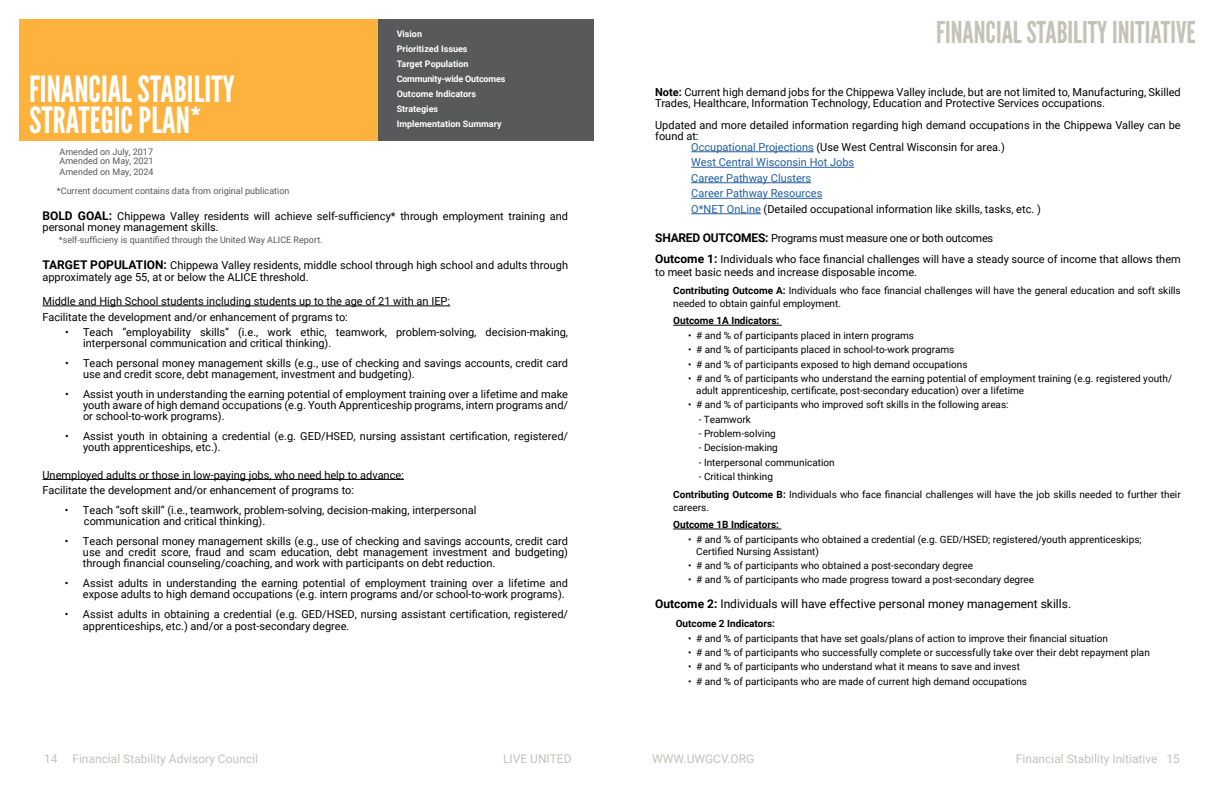
<style>
.page{position:relative;width:1224px;height:792px;background:#fff}
.page>*{position:absolute;margin:0;border:0;box-sizing:border-box;transform-origin:0 0}
.t1{font:36px/31px "League Gothic";color:#fff}
.t2{font:30px "League Gothic";color:#c4c3b8}
.t3{font:12px "Roboto";color:#c4c3b8}
.t4{font:12px "Roboto";color:#000}
.t5{font:11px/11px "Roboto";color:#000}
.t6{font:11px/15.5px "Roboto";color:#215e9e}
.t7{font:10px/12px "Roboto";color:#000}
.t8{font:700 10px "Roboto";color:#000}
.t9{font:9px/9px "Roboto";color:#58595b}
.t10{font:700 9px/15px "Roboto";color:#fff}
.s1{font-weight:700;font-size:12px}
.s2{font-weight:700}
.s3{color:#215e9e}
.s4{color:#000}
</style>
<div class="page">
<hr style="left:691px;top:152px;width:123px;height:1px;background:#215e9e">
<hr style="left:691px;top:167px;width:163px;height:1px;background:#215e9e">
<hr style="left:691px;top:183px;width:120px;height:1px;background:#215e9e">
<hr style="left:691px;top:198px;width:131px;height:1px;background:#215e9e">
<hr style="left:691px;top:214px;width:70px;height:1px;background:#215e9e">
<hr style="left:673px;top:325px;width:109px;height:1px;background:#000">
<hr style="left:673px;top:529px;width:108px;height:1px;background:#000">
<div style="left:19px;top:19px;width:575px;height:121px;background:#fcb23d"></div>
<div style="left:379px;top:19px;width:215px;height:121px;background:#58595b"></div>
<hr style="left:43px;top:306px;width:407px;height:1px;background:#000">
<hr style="left:43px;top:479px;width:361px;height:1px;background:#000">
<h1 class="t1" style="left:29px;top:73px;width:207px">FINANCIAL STABILITY<br>STRATEGIC PLAN*</h1>
<p class="t10" style="left:397px;top:26px;width:110px">Vision<br>Prioritized Issues<br>Target Population<br>Community-wide Outcomes<br>Outcome Indicators<br>Strategies<br>Implementation Summary</p>
<p class="t9" style="left:60px;top:147px;width:96px">Amended on July, 2017<br>Amended on May, 2021</p>
<p class="t9" style="left:60px;top:167px;width:96px">Amended on May, 2024</p>
<p class="t5" style="left:43px;top:210px;width:527px"><span class="s1">BOLD GOAL:</span> Chippewa Valley residents will achieve self-sufficiency* through employment training and personal money management skills.</p>
<p class="t9" style="left:59px;top:235px;width:265px">*self-sufficieny is quantified through the United Way ALICE Report.</p>
<p class="t5" style="left:43px;top:258px;width:527px;line-height:12px"><span class="s1">TARGET POPULATION:</span> Chippewa Valley residents, middle school through high school and adults through approximately age 55, at or below the ALICE threshold.</p>
<p class="t5" style="left:43px;top:293px;width:409px;line-height:15.5px">Middle and High School students including students up to the age of 21 with an IEP:<br>Facilitate the development and/or enhancement of prgrams to:</p>
<p class="t5" style="left:83px;top:326px;width:487px;text-indent:-18px">• Teach “employability skills” (i.e., work ethic, teamwork, problem-solving, decision-making, interpersonal communication and critical thinking).</p>
<p class="t5" style="left:83px;top:357px;width:487px;text-indent:-18px">• Teach personal money management skills (e.g., use of checking and savings accounts, credit card use and credit score, debt management, investment and budgeting).</p>
<p class="t5" style="left:83px;top:388px;width:487px;text-align:justify;text-indent:-18px">• Assist youth in understanding the earning potential of employment training over a lifetime and make youth aware of high demand occupations (e.g. Youth Apprenticeship programs, intern programs and/ or school-to-work programs).</p>
<p class="t5" style="left:83px;top:430px;width:487px;text-indent:-18px">• Assist youth in obtaining a credential (e.g. GED/HSED, nursing assistant certification, registered/ youth apprenticeships, etc.).</p>
<p class="t5" style="left:42px;top:467px;width:363px;line-height:15.5px">Unemployed adults or those in low-paying jobs, who need help to advance:<br>Facilitate the development and/or enhancement of programs to:</p>
<p class="t5" style="left:84px;top:504px;width:394px;text-indent:-19px">• Teach “soft skill” (i.e., teamwork, problem-solving, decision-making, interpersonal communication and critical thinking).</p>
<p class="t5" style="left:83px;top:535px;width:487px;text-align:justify;text-indent:-18px">• Teach personal money management skills (e.g., use of checking and savings accounts, credit card use and credit score, fraud and scam education, debt management investment and budgeting) through financial counseling/coaching, and work with participants on debt reduction.</p>
<p class="t5" style="left:83px;top:577px;width:487px;text-indent:-18px">• Assist adults in understanding the earning potential of employment training over a lifetime and expose adults to high demand occupations (e.g. intern programs and/or school-to-work programs).</p>
<p class="t5" style="left:83px;top:608px;width:487px;line-height:12px;text-indent:-18px">• Assist adults in obtaining a credential (e.g. GED/HSED, nursing assistant certification, registered/ apprenticeships, etc.) and/or a post-secondary degree.</p>
<p class="t9" style="left:57px;top:186px;width:234px">*Current document contains data from original publication</p>
<h2 class="t2" style="left:936px;top:14px;width:261px">FINANCIAL STABILITY INITIATIVE</h2>
<p class="t5" style="left:655px;top:86px;width:527px"><span class="s2">Note:</span> Current high demand jobs for the Chippewa Valley include, but are not limited to, Manufacturing, Skilled<br>Trades, Healthcare, Information Technology, Education and Protective Services occupations.</p>
<p class="t5" style="left:655px;top:119px;width:527px">Updated and more detailed information regarding high demand occupations in the Chippewa Valley can be</p>
<p class="t5" style="left:655px;top:130px;width:45px">found at:</p>
<p class="t5" style="left:691px;top:141px;width:315px"><span class="s3">Occupational Projections</span> (Use West Central Wisconsin for area.)</p>
<p class="t6" style="left:691px;top:154px;width:351px">West Central Wisconsin Hot Jobs<br>Career Pathway Clusters<br>Career Pathway Resources<br>O*NET OnLine <span class="s4">(Detailed occupational information like skills, tasks, etc. )</span></p>
<p class="t5" style="left:655px;top:227px;width:527px;line-height:21px"><span class="s1">SHARED OUTCOMES:</span> Programs must measure one or both outcomes<br><span class="s1">Outcome 1:</span> Individuals who face financial challenges will have a steady source of income that allows them</p>
<p class="t5" style="left:655px;top:266px;width:263px">to meet basic needs and increase disposable income.</p>
<p class="t7" style="left:673px;top:283px;width:509px;line-height:13px"><span class="s2">Contributing Outcome A:</span> Individuals who face financial challenges will have the general education and soft skills needed to obtain gainful employment.</p>
<p class="t8" style="left:673px;top:314px;width:108px">Outcome 1A Indicators:</p>
<p class="t7" style="left:688px;top:329px;width:227px">• # and % of participants placed in intern programs</p>
<p class="t7" style="left:688px;top:343px;width:268px">• # and % of participants placed in school-to-work programs</p>
<p class="t7" style="left:688px;top:358px;width:281px">• # and % of participants exposed to high demand occupations</p>
<p class="t7" style="left:696px;top:372px;width:477px;text-indent:-8px">• # and % of participants who understand the earning potential of employment training (e.g. registered youth/ adult apprenticeship, certificate, post-secondary education) over a lifetime</p>
<p class="t7" style="left:688px;top:398px;width:322px">• # and % of participants who improved soft skills in the following areas:</p>
<p class="t7" style="left:699px;top:413px;width:54px">- Teamwork</p>
<p class="t7" style="left:699px;top:427px;width:79px">- Problem-solving</p>
<p class="t7" style="left:699px;top:441px;width:81px">- Decision-making</p>
<p class="t7" style="left:699px;top:456px;width:137px">- Interpersonal communication</p>
<p class="t7" style="left:673px;top:467px;width:509px;line-height:17.7px;text-indent:26px">- Critical thinking<br><span class="s2">Contributing Outcome B:</span> Individuals who face financial challenges will have the job skills needed to further their</p>
<p class="t7" style="left:673px;top:501px;width:37px">careers.</p>
<p class="t8" style="left:673px;top:518px;width:107px">Outcome 1B Indicators:</p>
<p class="t7" style="left:696px;top:533px;width:447px;text-indent:-8px">• # and % of participants who obtained a credential (e.g. GED/HSED; registered/youth apprenticeskips;<br>Certified Nursing Assistant)</p>
<p class="t7" style="left:688px;top:559px;width:286px">• # and % of participants who obtained a post-secondary degree</p>
<p class="t7" style="left:688px;top:573px;width:347px">• # and % of participants who made progress toward a post-secondary degree</p>
<p class="t4" style="left:655px;top:595px;width:417px"><span class="s2">Outcome 2:</span> Individuals will have effective personal money management skills.</p>
<p class="t8" style="left:676px;top:617px;width:101px">Outcome 2 Indicators:</p>
<p class="t7" style="left:688px;top:632px;width:421px">• # and % of participants that have set goals/plans of action to improve their financial situation</p>
<p class="t7" style="left:688px;top:646px;width:463px">• # and % of participants who successfully complete or successfully take over their debt repayment plan</p>
<p class="t7" style="left:688px;top:661px;width:333px">• # and % of participants who understand what it means to save and invest</p>
<p class="t7" style="left:688px;top:675px;width:340px">• # and % of participants who are made of current high demand occupations</p>
<p class="t3" style="left:44px;top:750px;width:215px">14 Financial Stability Advisory Council</p>
<p class="t3" style="left:503px;top:750px;width:70px">LIVE UNITED</p>
<p class="t3" style="left:652px;top:750px;width:104px">WWW.UWGCV.ORG</p>
<p class="t3" style="left:1016px;top:750px;width:166px">Financial Stability Initiative 15</p>
</div>
